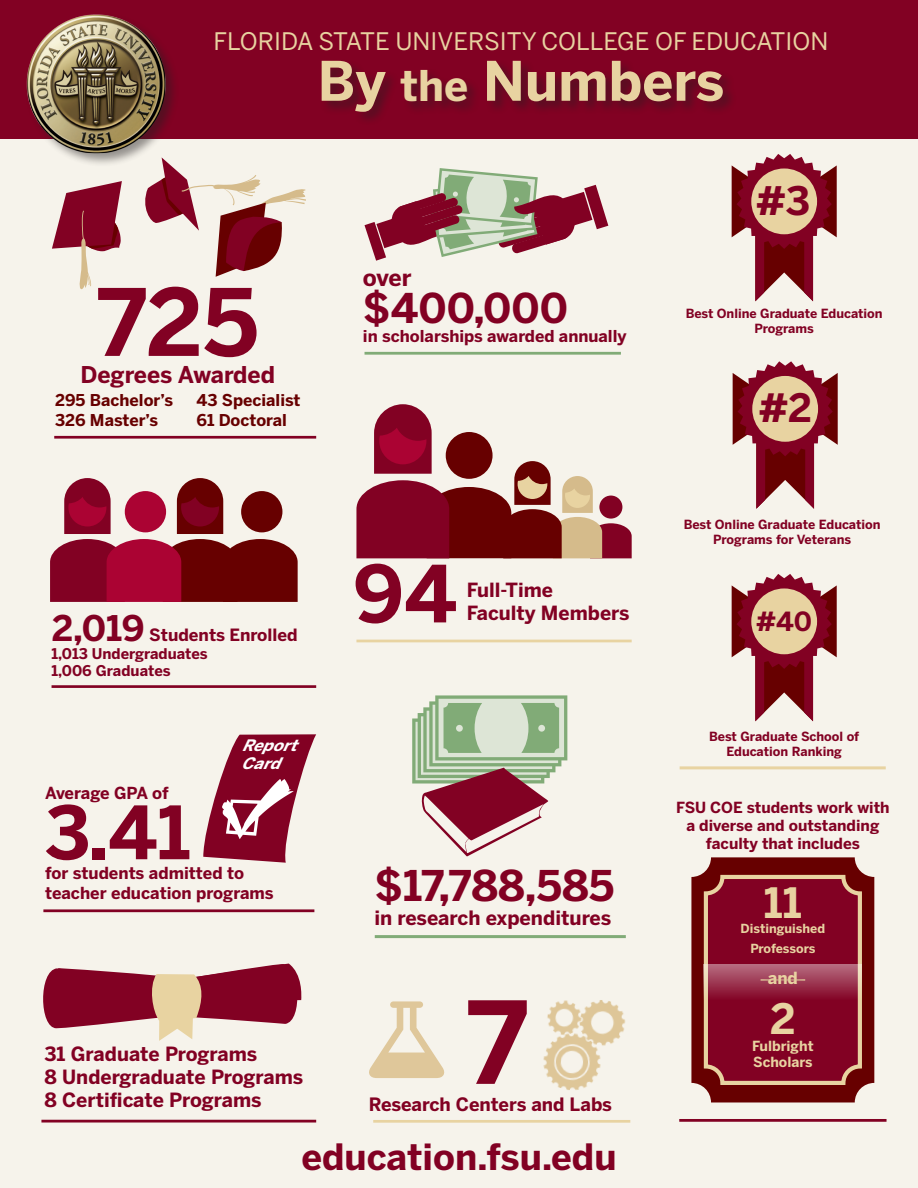
<style>
.page{position:relative;width:918px;height:1188px;background:#fff}
.page>*{position:absolute;margin:0;border:0;box-sizing:border-box;transform-origin:0 0}
.t1{font:700 112.95px "Benton Sans";color:#820123}
.t2{font:700 91.95px "Benton Sans";color:#820123}
.t3{font:700 78px "Benton Sans";color:#820123}
.t4{font:700 72.75px "Benton Sans";color:#820123}
.t5{font:700 54px "Benton Sans";color:#e8d3a1}
.t6{font:700 42px "Benton Sans";letter-spacing:-.005em;color:#820123}
.t7{font:700 41.55px "Benton Sans";color:#e8d3a1}
.t8{font:700 40.65px "Benton Sans";color:#820123}
.t9{font:700 39px "Benton Sans";color:#820123}
.t10{font:700 38.7px "Benton Sans";color:#820123}
.t11{font:700 36px "Benton Sans";color:#820123}
.t12{font:700 26.25px "Benton Sans";color:#820123}
.t13{font:24px "Benton Sans";color:#e8d3a1}
.t14{font:700 23.1px "Benton Sans";color:#820123}
.t15{font:700 22.95px "Benton Sans";letter-spacing:-.005em;color:#820123}
.t16{font:700 19.65px "Benton Sans";color:#820123}
.t17{font:700 19.5px "Benton Sans";color:#820123}
.t18{font:700 19.35px "Benton Sans";color:#820123}
.t19{font:700 18.3px "Benton Sans";color:#820123}
.t20{font:700 16.8px "Benton Sans";color:#820123}
.t21{font:700 16.65px "Benton Sans";color:#e8d3a1}
.t22{font:700 16.5px "Benton Sans";color:#820123}
.t23{font:700 16.35px "Benton Sans";color:#820123}
.t24{font:700 16.2px "Benton Sans";color:#670000}
.t25{font:italic 700 15.75px/18.9px "Benton Sans";color:#fff;scale:1.05 1}
.t26{font:700 15.3px/18.3px "Benton Sans";color:#820123;text-align:center}
.t27{font:700 14.7px "Benton Sans";color:#820123}
.t28{font:700 13.8px "Benton Sans";color:#e8d3a1}
.t29{font:700 12.6px/15px "Benton Sans";color:#820123;text-align:center}
.t30{font:700 12.45px "Benton Sans";color:#e8d3a1}
.s1{font-size:42px}
.s2{font-size:35.1px}
</style>
<div class="page">
<div style="left:0;top:99px;width:918px;height:1089px;background:#f6f3eb"></div>
<div style="left:0;top:0;width:918px;height:138px;background:#820123"></div>
<div style="left:25px;top:13px;width:154px;height:154px;background:#231f20;opacity:.46"></div>
<img style="left:25px;top:14px;width:141px;height:140px">
<div style="left:320px;top:59px;width:417px;height:67px;background:#231f20;opacity:.46"></div>
<svg style="left:52px;top:181px;width:70px;height:108px"></svg>
<svg style="left:140px;top:157px;width:166px;height:120px"></svg>
<svg style="left:203px;top:734px;width:113px;height:129px"></svg>
<hr style="left:54px;top:436px;width:262px;height:3px;background:#820123">
<hr style="left:52px;top:685px;width:264px;height:3px;background:#820123">
<hr style="left:679px;top:1119px;width:208px;height:3px;background:#820123">
<hr style="left:43px;top:909px;width:271px;height:3px;background:#820123">
<hr style="left:41px;top:1120px;width:275px;height:3px;background:#820123">
<hr style="left:365px;top:352px;width:256px;height:3px;background:#81ab77">
<hr style="left:375px;top:935px;width:251px;height:3px;background:#81ab77">
<hr style="left:680px;top:766px;width:206px;height:3px;background:#e8d3a1">
<hr style="left:356px;top:640px;width:276px;height:2px;background:#e8d3a1">
<hr style="left:373px;top:1120px;width:257px;height:3px;background:#e8d3a1">
<svg style="left:412px;top:695px;width:155px;height:162px"></svg>
<svg style="left:369px;top:1001px;width:76px;height:77px"></svg>
<img style="left:543px;top:1000px;width:83px;height:90px">
<svg style="left:43px;top:963px;width:259px;height:78px"></svg>
<svg style="left:365px;top:168px;width:243px;height:93px"></svg>
<svg style="left:50px;top:478px;width:248px;height:124px"></svg>
<div style="left:125px;top:491px;width:41px;height:41px;background:#ab0333;border-radius:50%"></div>
<svg style="left:732px;top:574px;width:105px;height:147px"></svg>
<div style="left:751px;top:588px;width:66px;height:66px;background:#e8d3a1;border-radius:50%"></div>
<svg style="left:733px;top:361px;width:105px;height:148px"></svg>
<div style="left:752px;top:376px;width:66px;height:66px;background:#e8d3a1;border-radius:50%"></div>
<svg style="left:732px;top:154px;width:105px;height:147px"></svg>
<div style="left:751px;top:168px;width:66px;height:66px;background:#e8d3a1;border-radius:50%"></div>
<svg style="left:356px;top:404px;width:276px;height:154px"></svg>
<div style="left:691px;top:857px;width:183px;height:245px;background:#670000;border-radius:20px"></div>
<div style="left:706px;top:877px;width:154px;height:206px;background:#820123;border-radius:16px"></div>
<div style="left:704px;top:875px;width:158px;height:210px;border:4px solid #e8d3a1;border-radius:16px"></div>
<svg style="left:704px;top:964px;width:158px;height:54px"></svg>
<hr style="left:761px;top:979px;width:44px;height:2px;background:#dfc79a">
<p class="t13" style="left:213px;top:27px;width:617px">FLORIDA STATE UNIVERSITY COLLEGE OF EDUCATION</p>
<p class="t5" style="left:318px;top:49px;width:408px">By <span class="s1">the</span> Numbers</p>
<p class="t2" style="left:97px;top:268px;width:163px">725</p>
<p class="t24" style="left:55px;top:391px;width:119px">295 Bachelor’s</p>
<p class="t24" style="left:55px;top:410px;width:105px">326 Master’s</p>
<p class="t15" style="left:81px;top:361px;width:196px">Degrees Awarded</p>
<p class="t24" style="left:196px;top:391px;width:106px">43 Specialist</p>
<p class="t24" style="left:196px;top:410px;width:92px">61 Doctoral</p>
<p class="t14" style="left:363px;top:264px;width:50px">over</p>
<p class="t8" style="left:363px;top:284px;width:207px">$400,000</p>
<p class="t23" style="left:363px;top:326px;width:265px">in scholarships awarded annually</p>
<p class="t9" style="left:756px;top:178px;width:56px">#3</p>
<p class="t29" style="left:686px;top:306px;width:199px">Best Online Graduate Education<br>Programs</p>
<p class="t10" style="left:759px;top:385px;width:55px">#2</p>
<p class="t20" style="left:52px;top:625px;width:247px"><span class="s2">2,019</span> Students Enrolled</p>
<p class="t27" style="left:52px;top:644px;width:158px">1,013 Undergraduates</p>
<p class="t27" style="left:52px;top:662px;width:121px">1,006 Graduates</p>
<p class="t25" style="left:241px;top:735px;width:62px">Report<br>Card</p>
<p class="t3" style="left:353px;top:548px;width:105px">94</p>
<p class="t18" style="left:467px;top:578px;width:88px">Full-Time</p>
<p class="t18" style="left:467px;top:602px;width:164px">Faculty Members</p>
<p class="t29" style="left:684px;top:516px;width:199px">Best Online Graduate Education<br>Programs for Veterans</p>
<p class="t12" style="left:756px;top:606px;width:57px">#40</p>
<p class="t29" style="left:709px;top:729px;width:152px">Best Graduate School of</p>
<p class="t29" style="left:726px;top:744px;width:117px">Education Ranking</p>
<p class="t22" style="left:45px;top:783px;width:125px">Average GPA of</p>
<p class="t4" style="left:45px;top:789px;width:147px">3.41</p>
<p class="t22" style="left:45px;top:863px;width:201px">for students admitted to</p>
<p class="t22" style="left:45px;top:883px;width:230px">teacher education programs</p>
<p class="t6" style="left:374px;top:861px;width:241px">$17,788,585</p>
<p class="t16" style="left:374px;top:906px;width:238px">in research expenditures</p>
<p class="t1" style="left:467px;top:975px;width:62px">7</p>
<p class="t17" style="left:45px;top:1042px;width:214px">31 Graduate Programs</p>
<p class="t17" style="left:45px;top:1065px;width:260px">8 Undergraduate Programs</p>
<p class="t17" style="left:45px;top:1089px;width:219px">8 Certificate Programs</p>
<p class="t19" style="left:369px;top:1094px;width:245px">Research Centers and Labs</p>
<p class="t11" style="left:301px;top:1135px;width:317px">education.fsu.edu</p>
<p class="t26" style="left:676px;top:798px;width:215px">FSU COE students work with a diverse and outstanding faculty that includes</p>
<p class="t7" style="left:764px;top:878px;width:40px">11</p>
<p class="t30" style="left:741px;top:921px;width:86px">Distinguished</p>
<p class="t30" style="left:750px;top:941px;width:67px">Professors</p>
<p class="t21" style="left:768px;top:968px;width:32px">and</p>
<p class="t7" style="left:770px;top:994px;width:27px">2</p>
<p class="t28" style="left:752px;top:1037px;width:63px">Fulbright</p>
<p class="t28" style="left:753px;top:1054px;width:61px">Scholars</p>
</div>
